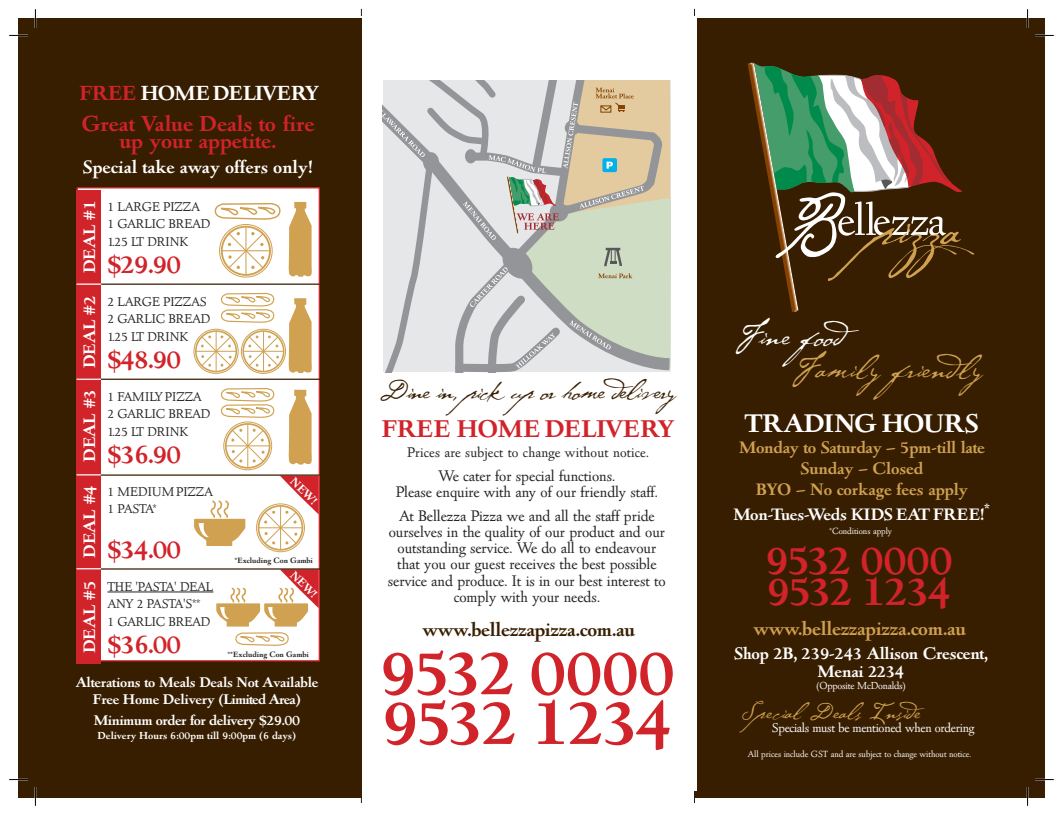
<style>
.page{position:relative;width:1063px;height:815px;background:#fff}
.page>*{position:absolute;margin:0;border:0;box-sizing:border-box;transform-origin:0 0}
.t1{font:700 62.62px/49.8px "Deepdene BQ";letter-spacing:-.04em;color:#d1232a}
.t2{font:700 39.75px/31.5px "Deepdene BQ";letter-spacing:-.04em;color:#d1232a}
.t3{font:33.75px "P22 Cezanne";color:#cfa151}
.t4{font:33.75px "P22 Cezanne";color:#fff}
.t5{font:28.75px "P22 Cezanne";letter-spacing:-.05em;color:#381e00}
.t6{font:700 25px "Deepdene BQ";letter-spacing:-.035em;color:#d1232a}
.t7{font:700 25px "Deepdene BQ";letter-spacing:-.005em;color:#fff}
.t8{font:23.75px "P22 Cezanne";color:#cfa151}
.t9{font:700 23.75px "Deepdene BQ";letter-spacing:-.02em;color:#d1232a}
.t10{font:700 21.25px/17.5px "Deepdene BQ";color:#d1232a;text-align:center}
.t11{font:700 20px "Deepdene BQ";letter-spacing:-.04em;color:#fff}
.t12{font:700 18.75px "Deepdene BQ";letter-spacing:-.015em;color:#381e00}
.t13{font:700 18.75px "Deepdene BQ";letter-spacing:-.015em;color:#cfa151}
.t14{font:700 17.5px "Deepdene BQ";color:#fff}
.t15{font:700 16.25px/17.5px "Deepdene BQ";letter-spacing:-.015em;color:#fff;text-align:center}
.t16{font:700 16.25px/21.2px "Deepdene BQ";letter-spacing:-.005em;color:#cfa151;text-align:center}
.t17{font:15px/16.2px "Deepdene BQ";color:#231f20;text-align:center}
.t18{font:700 13.75px/17.2px "Deepdene BQ";letter-spacing:-.015em;color:#fff;text-align:center}
.t19{font:13.75px "Deepdene BQ";letter-spacing:.015em;color:#231f20}
.t20{font:12.5px/17.5px "Deepdene BQ";letter-spacing:-.02em;color:#231f20}
.t21{font:12.5px "Deepdene BQ";letter-spacing:-.02em;color:#fff}
.t22{font:12.5px/17.5px "Deepdene BQ";color:#231f20}
.t23{font:700 11.25px "Deepdene BQ";color:#fff}
.t24{font:700 10px "Deepdene BQ";color:#fff}
.t25{font:10px "Deepdene BQ";letter-spacing:-.015em;color:#fff}
.t26{font:8.75px "Deepdene BQ";color:#fff}
.t27{font:700 7.5px "Deepdene BQ";color:#231f20}
.s1{color:#d1232a}
</style>
<div class="page">
<div style="left:694px;top:18px;width:351px;height:779px;background:#381e00"></div>
<hr style="left:361px;top:9px;width:1px;height:794px;background:#231f20">
<hr style="left:694px;top:9px;width:1px;height:794px;background:#231f20">
<svg style="left:359px;top:16px;width:3px;height:775px"></svg>
<hr style="left:693px;top:16px;width:3px;height:775px;background:#fff">
<div style="left:18px;top:19px;width:343px;height:779px;background:#381e00"></div>
<div style="left:77px;top:187px;width:243px;height:474px;background:#fff;border:1px solid #d1232a"></div>
<hr style="left:77px;top:379px;width:243px;height:1px;background:#381e00">
<hr style="left:77px;top:284px;width:243px;height:1px;background:#381e00">
<hr style="left:107px;top:592px;width:106px;height:1px;background:#231f20">
<svg style="left:383px;top:80px;width:288px;height:292px;background:#d1d1c9"></svg>
<div style="left:423px;top:152px;width:16px;height:20px;background:#939598;border-radius:50%"></div>
<svg style="left:748px;top:63px;width:226px;height:249px"></svg>
<div style="left:77px;top:190px;width:24px;height:473px;background:#d1232a"></div>
<svg style="left:77px;top:284px;width:24px;height:1px"></svg>
<svg style="left:77px;top:379px;width:24px;height:1px"></svg>
<svg style="left:77px;top:474px;width:24px;height:1px"></svg>
<svg style="left:77px;top:568px;width:24px;height:1px"></svg>
<hr style="left:101px;top:474px;width:218px;height:2px;background:#381e00">
<hr style="left:101px;top:568px;width:219px;height:2px;background:#381e00">
<svg style="left:289px;top:202px;width:23px;height:75px;background:#d6af6b"></svg>
<svg style="left:289px;top:298px;width:23px;height:75px;background:#d6af6b"></svg>
<svg style="left:289px;top:390px;width:23px;height:75px;background:#d6af6c"></svg>
<svg style="left:214px;top:203px;width:67px;height:17px"></svg>
<svg style="left:220px;top:293px;width:55px;height:30px"></svg>
<svg style="left:220px;top:388px;width:55px;height:30px"></svg>
<div style="left:219px;top:224px;width:53px;height:53px;border:1px solid #cfa151;border-radius:50%"></div>
<div style="left:221px;top:226px;width:50px;height:50px;border:2px solid #cfa151;border-radius:50%"></div>
<hr style="left:245px;top:227px;width:1px;height:48px;background:#cfa151">
<hr style="left:222px;top:250px;width:48px;height:1px;background:#cfa151">
<svg style="left:227px;top:232px;width:38px;height:37px"></svg>
<div style="left:223px;top:422px;width:49px;height:48px;border:1px solid #cfa151;border-radius:50%"></div>
<div style="left:225px;top:423px;width:46px;height:46px;border:2px solid #cfa151;border-radius:50%"></div>
<hr style="left:247px;top:424px;width:1px;height:44px;background:#cfa151">
<hr style="left:226px;top:445px;width:44px;height:1px;background:#cfa151">
<svg style="left:231px;top:429px;width:34px;height:34px"></svg>
<div style="left:258px;top:505px;width:45px;height:46px;border:2px solid #cfa151;border-radius:50%"></div>
<hr style="left:280px;top:506px;width:1px;height:44px;background:#cfa151">
<hr style="left:259px;top:527px;width:43px;height:1px;background:#cfa151">
<svg style="left:264px;top:476px;width:55px;height:69px"></svg>
<div style="left:194px;top:329px;width:44px;height:45px;border:1px solid #cfa151;border-radius:50%"></div>
<div style="left:195px;top:330px;width:42px;height:42px;border:2px solid #cfa151;border-radius:50%"></div>
<hr style="left:216px;top:331px;width:1px;height:40px;background:#cfa151">
<hr style="left:196px;top:351px;width:40px;height:1px;background:#cfa151">
<svg style="left:201px;top:336px;width:31px;height:31px"></svg>
<div style="left:241px;top:329px;width:45px;height:45px;border:1px solid #cfa151;border-radius:50%"></div>
<div style="left:242px;top:330px;width:43px;height:42px;border:2px solid #cfa151;border-radius:50%"></div>
<hr style="left:263px;top:331px;width:1px;height:40px;background:#cfa151">
<hr style="left:243px;top:351px;width:41px;height:1px;background:#cfa151">
<svg style="left:248px;top:336px;width:31px;height:31px"></svg>
<svg style="left:194px;top:500px;width:52px;height:46px"></svg>
<svg style="left:216px;top:569px;width:103px;height:77px"></svg>
<svg style="left:9px;top:35px;width:19px;height:1px"></svg>
<svg style="left:1035px;top:35px;width:19px;height:1px"></svg>
<svg style="left:9px;top:779px;width:19px;height:1px"></svg>
<svg style="left:1035px;top:779px;width:19px;height:1px"></svg>
<svg style="left:35px;top:9px;width:1px;height:19px"></svg>
<svg style="left:35px;top:787px;width:1px;height:19px"></svg>
<svg style="left:1027px;top:9px;width:1px;height:19px"></svg>
<svg style="left:1027px;top:787px;width:1px;height:19px"></svg>
<h3 class="t11" style="left:80px;top:81px;width:241px"><span class="s1">FREE</span> HOME DELIVERY</h3>
<h3 class="t10" style="left:81px;top:115px;width:234px">Great Value Deals to fire up your appetite.</h3>
<p class="t14" style="left:83px;top:157px;width:231px">Special take away offers only!</p>
<p class="t20" style="left:107px;top:198px;width:105px">1 LARGE PIZZA<br>1 GARLIC BREAD<br>1.25 LT DRINK</p>
<h3 class="t6" style="left:107px;top:249px;width:75px">$29.90</h3>
<p class="t20" style="left:107px;top:293px;width:105px">2 LARGE PIZZAS<br>2 GARLIC BREAD<br>1.25 LT DRINK</p>
<h3 class="t6" style="left:107px;top:345px;width:75px">$48.90</h3>
<p class="t15" style="left:81px;top:273px;width:74px;rotate:-90deg">DEAL #1</p>
<p class="t15" style="left:81px;top:368px;width:74px;rotate:-90deg">DEAL #2</p>
<p class="t15" style="left:81px;top:462px;width:74px;rotate:-90deg">DEAL #3</p>
<p class="t15" style="left:81px;top:558px;width:74px;rotate:-90deg">DEAL #4</p>
<p class="t15" style="left:81px;top:653px;width:74px;rotate:-90deg">DEAL #5</p>
<p class="t20" style="left:107px;top:388px;width:105px">1 FAMILYPIZZA<br>2 GARLIC BREAD<br>1.25 LT DRINK</p>
<h3 class="t6" style="left:107px;top:439px;width:75px">$36.90</h3>
<p class="t22" style="left:107px;top:483px;width:107px">1 MEDIUMPIZZA<br>1 PASTA*</p>
<h3 class="t6" style="left:107px;top:535px;width:75px">$34.00</h3>
<p class="t20" style="left:107px;top:578px;width:108px">THE 'PASTA' DEAL<br>Any 2 pasta</p>
<p class="t23" style="left:297px;top:474px;width:34px;rotate:45deg">NEW!</p>
<p class="t27" style="left:234px;top:556px;width:80px">*Excluding Con Gambi</p>
<p class="t23" style="left:297px;top:568px;width:34px;rotate:45deg">NEW!</p>
<p class="t20" style="left:183px;top:596px;width:19px">'s**</p>
<p class="t20" style="left:107px;top:613px;width:29px">1 Garlic</p>
<p class="t20" style="left:168px;top:613px;width:9px">bre</p>
<p class="t20" style="left:192px;top:613px;width:20px">AD</p>
<h3 class="t6" style="left:107px;top:629px;width:75px">$36.00</h3>
<p class="t27" style="left:227px;top:650px;width:83px">**Excluding Con Gambi</p>
<p class="t18" style="left:76px;top:674px;width:244px">Alterations to Meals Deals Not Available<br>Free Home Delivery (Limited Area)</p>
<p class="t18" style="left:94px;top:712px;width:208px">Minimum order for delivery $29.00</p>
<p class="t24" style="left:98px;top:729px;width:200px">Delivery Hours 6:00pm till 9:00pm (6 days)</p>
<h3 class="t5" style="left:380px;top:372px;width:298px">Dine in, pick upor home delivery</h3>
<h3 class="t9" style="left:382px;top:415px;width:294px">FREE HOME DELIVERY</h3>
<p class="t19" style="left:407px;top:445px;width:243px">Prices are subject to change without notice.</p>
<p class="t17" style="left:396px;top:468px;width:263px">We cater for special functions.<br>Please enquire with any of our friendly staff.</p>
<p class="t17" style="left:388px;top:508px;width:279px">At Bellezza Pizza we and all the staff pride ourselves in the quality of our product and our outstanding service. We do all to endeavour that you our guest receives the best possible service and produce. It is in our best interest to comply with your needs.</p>
<h3 class="t4" style="left:736px;top:313px;width:134px">Fine food</h3>
<h3 class="t3" style="left:793px;top:345px;width:192px">Family friendly</h3>
<h3 class="t7" style="left:745px;top:408px;width:235px">TRADING HOURS</h3>
<p class="t16" style="left:739px;top:437px;width:247px">Monday to Saturday – 5pm-till late<br>Sunday – Closed<br>BYO – No corkage fees apply</p>
<p class="t15" style="left:733px;top:506px;width:259px">Mon-Tues-Weds KIDS EAT FREE!*</p>
<p class="t26" style="left:829px;top:526px;width:65px">*Conditions apply</p>
<h2 class="t2" style="left:766px;top:545px;width:188px">9532 0000<br>9532 1234</h2>
<p class="t12" style="left:423px;top:618px;width:214px">www.bellezzapizza.com.au</p>
<p class="t13" style="left:753px;top:617px;width:214px">www.bellezzapizza.com.au</p>
<h1 class="t1" style="left:380px;top:649px;width:296px">9532 0000<br>9532 1234</h1>
<p class="t15" style="left:734px;top:645px;width:255px">Shop 2B, 239-243 Allison Crescent,<br>Menai 2234</p>
<p class="t25" style="left:816px;top:680px;width:91px">(Opposite McDonalds)</p>
<h3 class="t8" style="left:741px;top:696px;width:191px">Special Deals Inside</h3>
<p class="t21" style="left:772px;top:720px;width:204px">Specials must be mentioned when ordering</p>
<p class="t26" style="left:748px;top:749px;width:225px">All prices include GST and are subject to change without notice.</p>
</div>
